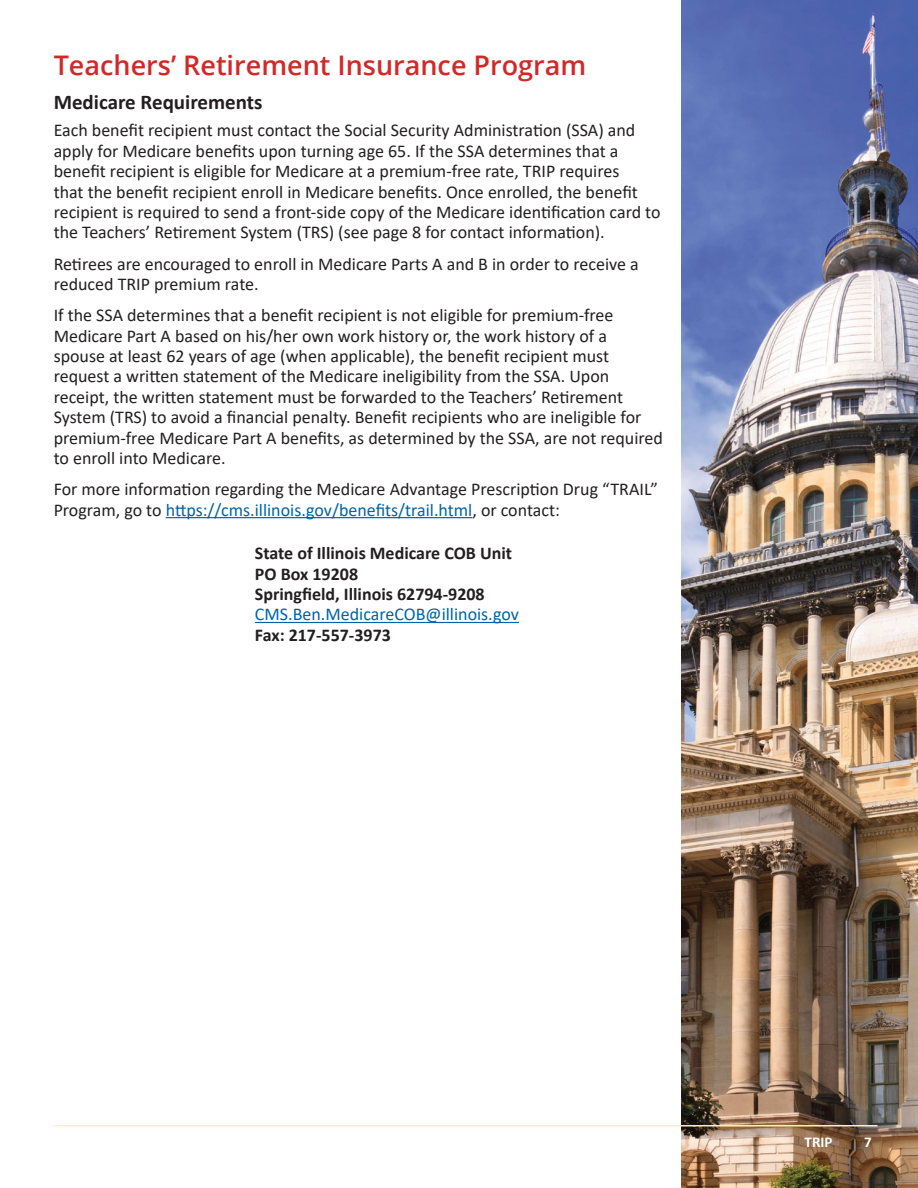
<style>
.page{position:relative;width:918px;height:1188px;background:#fff}
.page>*{position:absolute;margin:0;border:0;box-sizing:border-box;transform-origin:0 0}
.t1{font:600 27px "Open Sans";color:#d32828}
.Header_4{font:700 21px "Calibri";color:#231f20}
.BodyText_12_13{font:18px/20.4px "Calibri";color:#231f20}
.BodyText_12_13-2{font:700 18px/20.4px "Calibri";color:#231f20}
.t2{font:700 15px "Calibri";color:#fff}
.s1{color:#0163a7}
.s2{font-weight:400;color:#0163a7}
</style>
<div class="page">
<img style="left:681px;top:0;width:237px;height:1188px">
<hr style="left:54px;top:1125px;width:823px;height:1px;background:#fff2aa">
<hr style="left:166px;top:517px;width:306px;height:1px;background:#0163a7">
<hr style="left:255px;top:622px;width:264px;height:1px;background:#0163a7">
<h3 class="t1" style="left:54px;top:47px;width:534px">Teachers’ Retirement Insurance Program</h3>
<h3 class="Header_4" style="left:54px;top:87px;width:210px">Medicare Requirements</h3>
<p class="BodyText_12_13" style="left:54px;top:120px;width:608px">Each benefit recipient must contact the Social Security Administration (SSA) and apply for Medicare benefits upon turning age 65. If the SSA determines that a benefit recipient is eligible for Medicare at a premium-free rate, TRIP requires<br>that the benefit recipient enroll in Medicare benefits. Once enrolled, the benefit recipient is required to send a front-side copy of the Medicare identification card to the Teachers’ Retirement System (TRS) (see page 8 for contact information).</p>
<p class="BodyText_12_13" style="left:54px;top:253px;width:587px">Retirees are encouraged to enroll in Medicare Parts A and B in order to receive a reduced TRIP premium rate.</p>
<p class="BodyText_12_13" style="left:54px;top:305px;width:611px">If the SSA determines that a benefit recipient is not eligible for premium-free Medicare Part A based on his/her own work history or, the work history of a<br>spouse at least 62 years of age (when applicable), the benefit recipient must request a written statement of the Medicare ineligibility from the SSA. Upon receipt, the written statement must be forwarded to the Teachers’ Retirement System (TRS) to avoid a financial penalty. Benefit recipients who are ineligible for premium-free Medicare Part A benefits, as determined by the SSA, are not required to enroll into Medicare.</p>
<p class="BodyText_12_13" style="left:54px;top:479px;width:606px">For more information regarding the Medicare Advantage Prescription Drug “TRAIL”<br>Program, go to <span class="s1">https://cms.illinois.gov/benefits/trail.html</span>, or contact:</p>
<p class="BodyText_12_13-2" style="left:255px;top:543px;width:266px">State of Illinois Medicare COB Unit<br>PO Box 19208<br>Springfield, Illinois 62794-9208<br><span class="s2">CMS.Ben.MedicareCOB@illinois.gov<br></span>Fax: 217-557-3973</p>
<p class="t2" style="left:805px;top:1132px;width:29px">TRIP</p>
<p class="t2" style="left:864px;top:1132px;width:9px">7</p>
</div>
